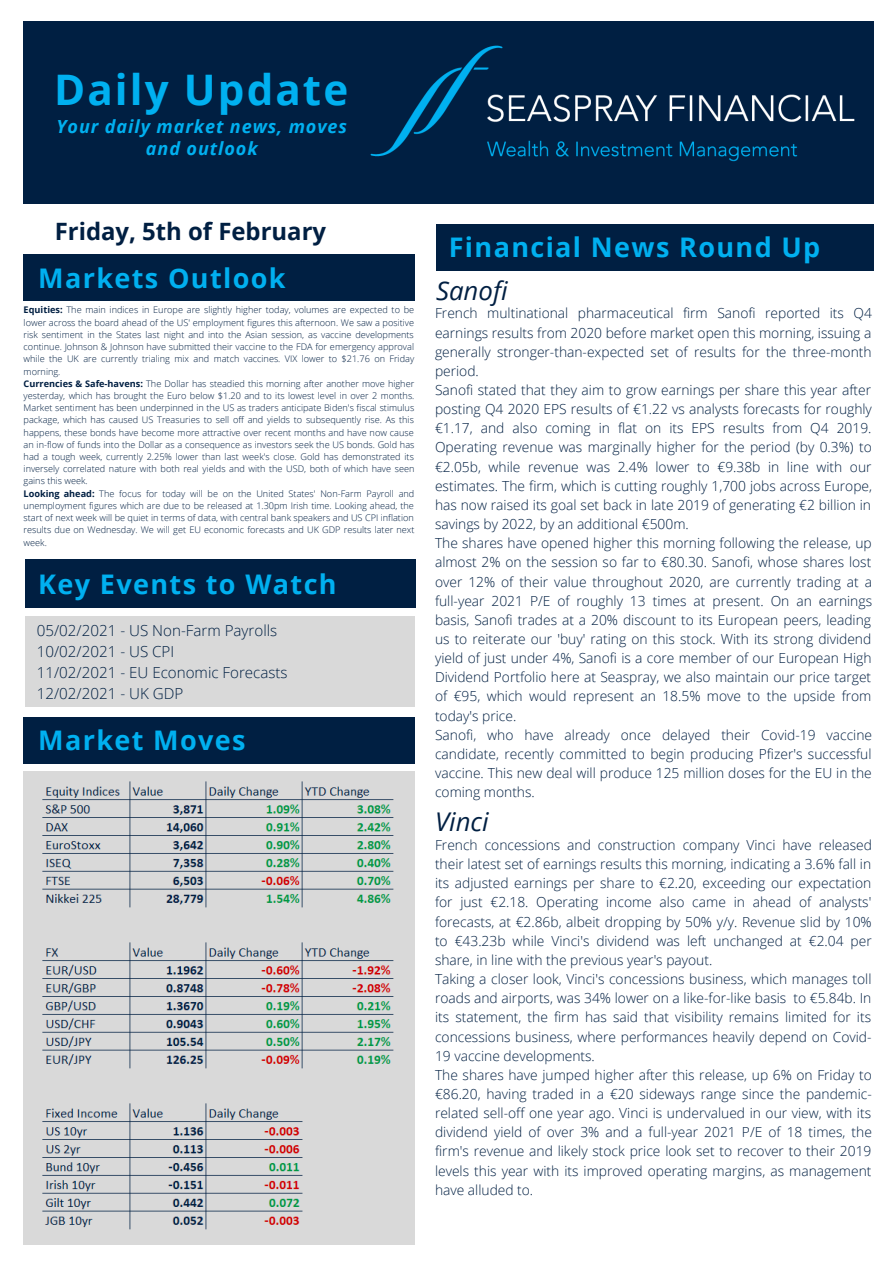
<style>
.page{position:relative;width:894px;height:1264px;background:#fff}
.page>*{position:absolute;margin:0;border:0;box-sizing:border-box;transform-origin:0 0}
.t1{font:700 42.15px "Open Sans";letter-spacing:.05em;color:#00b0f0}
.t2{font:700 27px "Open Sans";letter-spacing:.05em;color:#00b0f0}
.t3{font:italic 25.8px "Open Sans";color:#001f42}
.t4{font:700 23.85px "Open Sans";color:#001f42}
.t5{font:italic 700 18px/22px "Open Sans";letter-spacing:.05em;color:#00b0f0;text-align:center}
.t6{font:300 15.15px "Open Sans";color:#001f42}
.t7{font:300 13.8px/19.2px "Open Sans";color:#001f42;text-align:justify}
.t8{font:300 9.15px/12.1px "Open Sans";color:#001f42;text-align:justify}
.s1{font-weight:700}
</style>
<div class="page">
<div style="left:24px;top:21px;width:849px;height:182px;background:#001f42"></div>
<div style="left:24px;top:254px;width:390px;height:46px;background:#001f42"></div>
<div style="left:24px;top:717px;width:390px;height:46px;background:#001f42"></div>
<div style="left:436px;top:224px;width:437px;height:46px;background:#001f42"></div>
<div style="left:25px;top:616px;width:389px;height:90px;background:#d9d9d9"></div>
<img style="left:370px;top:45px;width:485px;height:117px">
<div style="left:25px;top:559px;width:390px;height:49px;background:#001f42"></div>
<img style="left:24px;top:771px;width:390px;height:473px">
<p class="t1" style="left:54px;top:60px;width:295px">Daily Update</p>
<p class="t5" style="left:56px;top:115px;width:292px">Your daily market news, moves and outlook</p>
<p class="t4" style="left:55px;top:215px;width:273px">Friday, 5th of February</p>
<p class="t2" style="left:38px;top:259px;width:249px">Markets Outlook</p>
<p class="t8" style="left:24px;top:304px;width:392px"><span class="s1">Equities:</span> The main indices in Europe are slightly higher today, volumes are expected to be lower across the board ahead of the US' employment figures this afternoon. We saw a positive risk sentiment in the States last night and into the Asian session, as vaccine developments continue. Johnson &amp; Johnson have submitted their vaccine to the FDA for emergency approval while the UK are currently trialing mix and match vaccines. VIX lower to $21.76 on Friday morning.</p>
<p class="t8" style="left:24px;top:377px;width:392px"><span class="s1">Currencies &amp; Safe-havens:</span> The Dollar has steadied this morning after another move higher yesterday, which has brought the Euro below $1.20 and to its lowest level in over 2 months.<br>Market sentiment has been underpinned in the US as traders anticipate Biden's fiscal stimulus package, which has caused US Treasuries to sell off and yields to subsequently rise. As this happens, these bonds have become more attractive over recent months and have now cause an in-flow of funds into the Dollar as a consequence as investors seek the US bonds. Gold has had a tough week, currently 2.25% lower than last week's close. Gold has demonstrated its inversely correlated nature with both real yields and with the USD, both of which have seen gains this week.</p>
<p class="t8" style="left:24px;top:487px;width:392px"><span class="s1">Looking ahead:</span> The focus for today will be on the United States' Non-Farm Payroll and unemployment figures which are due to be released at 1.30pm Irish time. Looking ahead, the start of next week will be quiet in terms of data, with central bank speakers and US CPI inflation results due on Wednesday. We will get EU economic forecasts and UK GDP results later next week.</p>
<p class="t2" style="left:38px;top:565px;width:300px">Key Events to Watch</p>
<p class="t6" style="left:37px;top:619px;width:242px">05/02/2021 - US Non-Farm Payrolls</p>
<p class="t6" style="left:37px;top:640px;width:139px">10/02/2021 - US CPI</p>
<p class="t6" style="left:37px;top:661px;width:252px">11/02/2021 - EU Economic Forecasts</p>
<p class="t6" style="left:37px;top:682px;width:148px">12/02/2021 - UK GDP</p>
<p class="t2" style="left:38px;top:721px;width:209px">Market Moves</p>
<p class="t2" style="left:448px;top:228px;width:373px">Financial News Round Up</p>
<p class="t3" style="left:436px;top:272px;width:73px">Sanofi</p>
<p class="t7" style="left:435px;top:303px;width:438px">French multinational pharmaceutical firm Sanofi reported its Q4 earnings results from 2020 before market open this morning, issuing a generally stronger-than-expected set of results for the three-month period.</p>
<p class="t7" style="left:435px;top:380px;width:438px">Sanofi stated that they aim to grow earnings per share this year after posting Q4 2020 EPS results of €1.22 vs analysts forecasts for roughly €1.17, and also coming in flat on its EPS results from Q4 2019.<br>Operating revenue was marginally higher for the period (by 0.3%) to €2.05b, while revenue was 2.4% lower to €9.38b in line with our estimates. The firm, which is cutting roughly 1,700 jobs across Europe, has now raised its goal set back in late 2019 of generating €2 billion in savings by 2022, by an additional €500m.</p>
<p class="t7" style="left:435px;top:533px;width:438px">The shares have opened higher this morning following the release, up almost 2% on the session so far to €80.30. Sanofi, whose shares lost over 12% of their value throughout 2020, are currently trading at a full-year 2021 P/E of roughly 13 times at present. On an earnings basis, Sanofi trades at a 20% discount to its European peers, leading us to reiterate our 'buy' rating on this stock. With its strong dividend yield of just under 4%, Sanofi is a core member of our European High Dividend Portfolio here at Seaspray, we also maintain our price target of €95, which would represent an 18.5% move to the upside from today's price.</p>
<p class="t7" style="left:435px;top:724px;width:438px">Sanofi, who have already once delayed their Covid-19 vaccine candidate, recently committed to begin producing Pfizer's successful vaccine. This new deal will produce 125 million doses for the EU in the coming months.</p>
<p class="t3" style="left:435px;top:803px;width:55px">Vinci</p>
<p class="t7" style="left:435px;top:835px;width:438px">French concessions and construction company Vinci have released their latest set of earnings results this morning, indicating a 3.6% fall in its adjusted earnings per share to €2.20, exceeding our expectation for just €2.18. Operating income also came in ahead of analysts' forecasts, at €2.86b, albeit dropping by 50% y/y. Revenue slid by 10% to €43.23b while Vinci's dividend was left unchanged at €2.04 per share, in line with the previous year's payout.</p>
<p class="t7" style="left:435px;top:969px;width:438px">Taking a closer look, Vinci's concessions business, which manages toll roads and airports, was 34% lower on a like-for-like basis to €5.84b. In its statement, the firm has said that visibility remains limited for its concessions business, where performances heavily depend on Covid-19 vaccine developments.</p>
<p class="t7" style="left:435px;top:1064px;width:438px">The shares have jumped higher after this release, up 6% on Friday to €86.20, having traded in a €20 sideways range since the pandemic&shy;related sell-off one year ago. Vinci is undervalued in our view, with its dividend yield of over 3% and a full-year 2021 P/E of 18 times, the firm's revenue and likely stock price look set to recover to their 2019 levels this year with its improved operating margins, as management have alluded to.</p>
</div>
